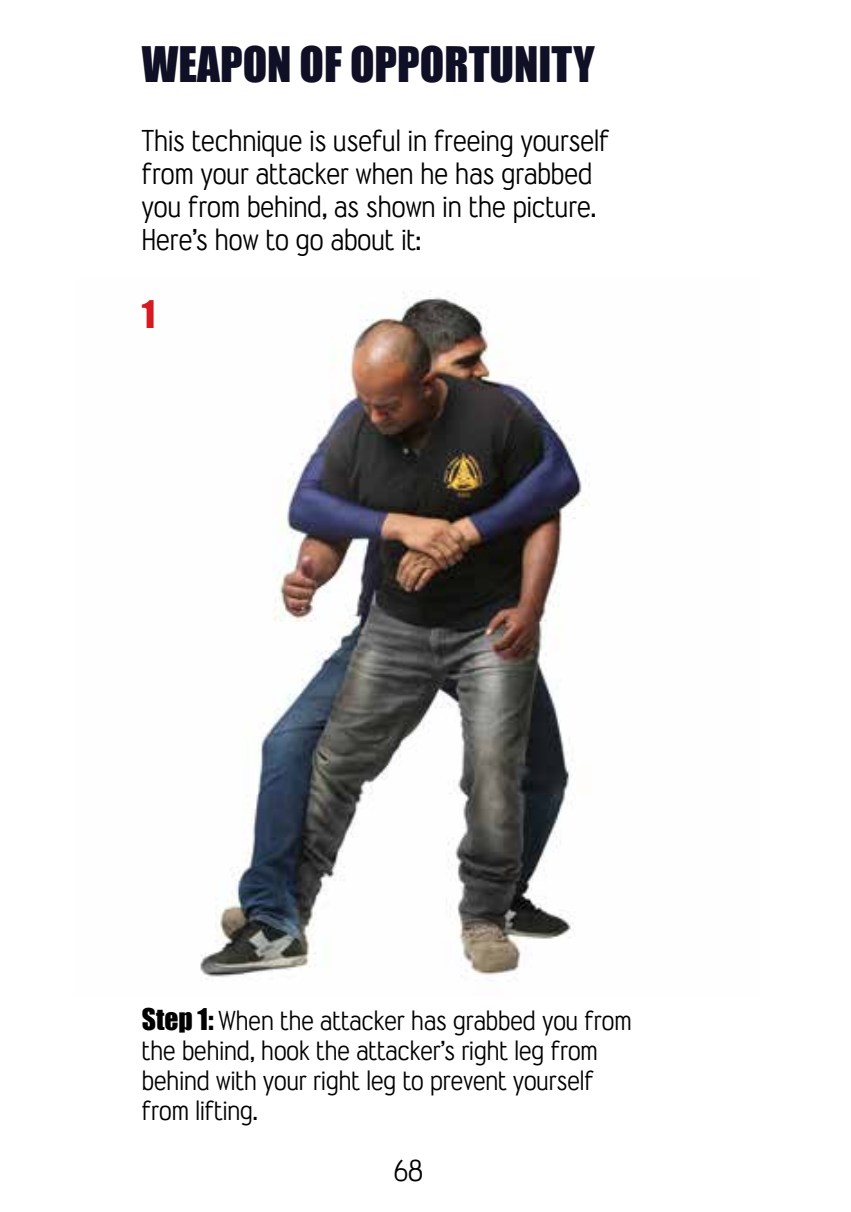
<style>
.page{position:relative;width:851px;height:1212px;background:#fff}
.page>*{position:absolute;margin:0;border:0;box-sizing:border-box;transform-origin:0 0}
.t1{font:45px "Impact";color:#0f1025}
.t2{font:35px "Impact";color:#d71920}
.t3{font:27.5px/33px "Wyvern";color:#000}
.t4{font:25px/30px "Wyvern";color:#000}
.s1{font-family:"Impact";font-size:27.5px}
</style>
<div class="page">
<img style="left:200px;top:291px;width:386px;height:689px">
<h1 class="t1" style="left:142px;top:36px;width:26px">WEAPON</h1>
<h1 class="t1" style="left:299px;top:36px;width:75px">OF OPPOR</h1>
<h1 class="t1" style="left:468px;top:36px;width:127px">TUNITY</h1>
<p class="t3" style="left:142px;top:124px;width:469px">This technique is useful in freeing yourself from your attacker when he has grabbed you from behind, as shown in the picture.<br>Here’s how to go about it:</p>
<h2 class="t2" style="left:142px;top:292px;width:15px">1</h2>
<p class="t4" style="left:142px;top:1006px;width:491px"><span class="s1">Step 1:</span> When the attacker has grabbed you from the behind, hook the attacker’s right leg from behind with your right leg to prevent yourself from lifting.</p>
<p class="t3" style="left:393px;top:1154px;width:31px">68</p>
</div>
